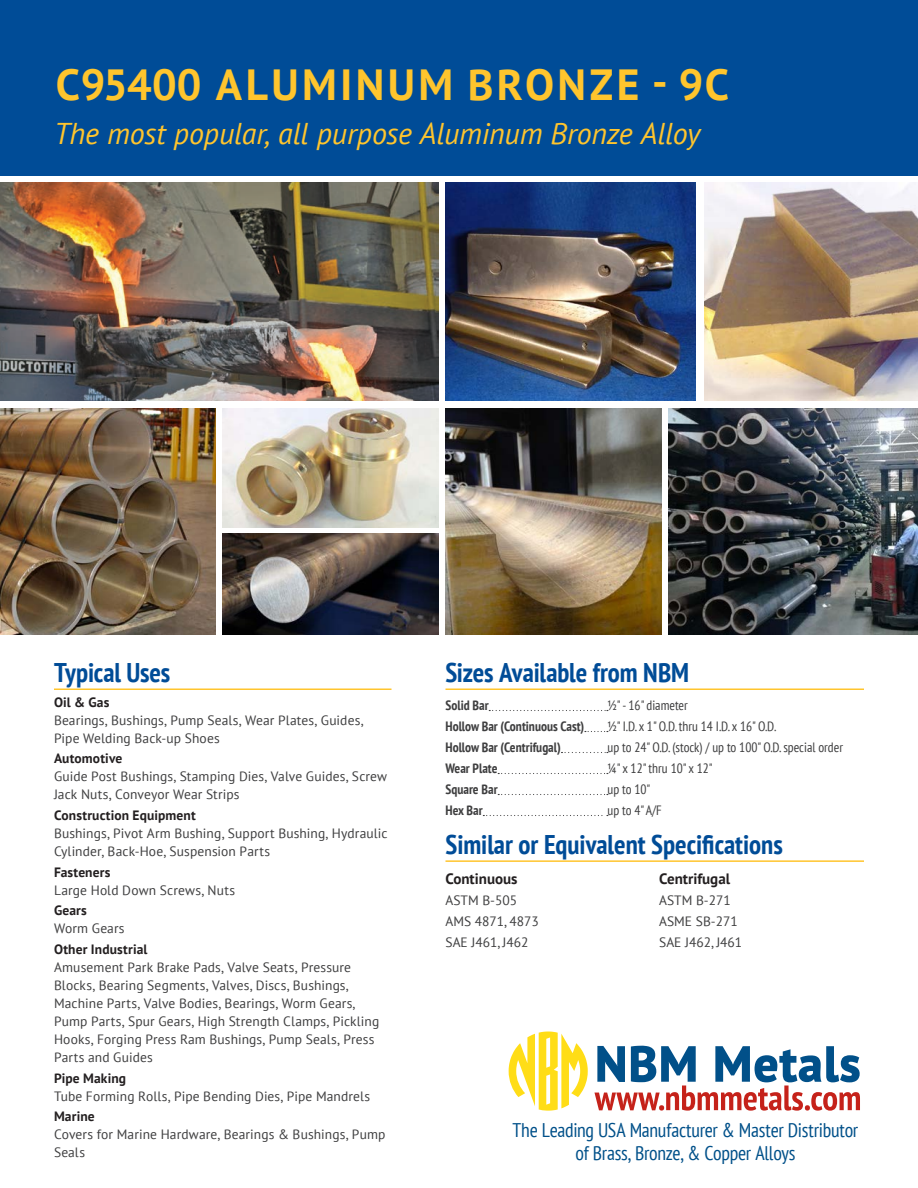
<style>
.page{position:relative;width:918px;height:1188px;background:#fff}
.page>*{position:absolute;margin:0;border:0;box-sizing:border-box;transform-origin:0 0}
.Alloy_Name{font:700 43.5px "PT Sans";letter-spacing:.075em;color:#ffc52d}
.Alloy_Subhead{font:italic 30px "PT Sans";letter-spacing:-.005em;color:#ffc52d}
.Subhead_with_rule{font:700 condensed 27px "PT Sans";color:#004c97}
.Subhead_with_rule_1s{font:700 condensed 27px "PT Sans";letter-spacing:-.005em;color:#004c97}
.t1{font:condensed 19.8px/23px "PT Sans";letter-spacing:-.015em;color:#015089;text-align:center}
.sub_head_2{font:700 15px "PT Sans";color:#231f20}
.Body{font:13.5px/18px "PT Sans";letter-spacing:.01em;color:#3e3e3f}
.Body-2{font:condensed 13.5px "PT Sans";color:#3e3e3f}
.sub_head_2-2{font:700 13.5px "PT Sans";letter-spacing:.01em;color:#231f20}
.Body-3{font:700 condensed 13.5px "PT Sans";color:#3e3e3f}
</style>
<div class="page">
<div style="left:0;top:0;width:918px;height:176px;background:#004c97"></div>
<img style="left:0;top:182px;width:439px;height:219px">
<img style="left:0;top:408px;width:216px;height:227px">
<img style="left:223px;top:534px;width:216px;height:101px">
<img style="left:223px;top:408px;width:216px;height:119px">
<img style="left:668px;top:408px;width:250px;height:227px">
<img style="left:446px;top:408px;width:216px;height:227px">
<img style="left:446px;top:182px;width:250px;height:219px">
<img style="left:704px;top:182px;width:214px;height:219px">
<hr style="left:54px;top:688px;width:338px;height:2px;background:#ffc52d">
<hr style="left:446px;top:688px;width:418px;height:2px;background:#ffc52d">
<svg style="left:489px;top:710px;width:119px;height:1px"></svg>
<svg style="left:585px;top:731px;width:23px;height:1px"></svg>
<svg style="left:561px;top:752px;width:47px;height:1px"></svg>
<svg style="left:498px;top:773px;width:110px;height:1px"></svg>
<svg style="left:498px;top:794px;width:110px;height:1px"></svg>
<svg style="left:483px;top:815px;width:125px;height:1px"></svg>
<hr style="left:446px;top:860px;width:418px;height:2px;background:#ffc52d">
<svg style="left:594px;top:1046px;width:266px;height:65px"></svg>
<svg style="left:509px;top:1032px;width:79px;height:79px"></svg>
<p class="Alloy_Name" style="left:56px;top:56px;width:675px">C95400 ALUMINUM BRONZE - 9C</p>
<p class="Alloy_Subhead" style="left:54px;top:114px;width:648px">The most popular, all purpose Aluminum Bronze Alloy</p>
<p class="Subhead_with_rule_1s" style="left:54px;top:654px;width:118px">Typical Uses</p>
<p class="sub_head_2-2" style="left:54px;top:693px;width:57px">Oil &amp; Gas</p>
<p class="Body" style="left:54px;top:710px;width:311px">Bearings, Bushings, Pump Seals, Wear Plates, Guides,<br>Pipe Welding Back-up Shoes</p>
<p class="sub_head_2-2" style="left:54px;top:749px;width:70px">Automotive</p>
<p class="Body" style="left:54px;top:767px;width:335px">Guide Post Bushings, Stamping Dies, Valve Guides, Screw<br>Jack Nuts, Conveyor Wear Strips</p>
<p class="sub_head_2-2" style="left:54px;top:806px;width:143px">Construction Equipment</p>
<p class="Body" style="left:54px;top:824px;width:335px">Bushings, Pivot Arm Bushing, Support Bushing, Hydraulic<br>Cylinder, Back-Hoe, Suspension Parts</p>
<p class="sub_head_2-2" style="left:54px;top:863px;width:58px">Fasteners</p>
<p class="Body" style="left:54px;top:881px;width:183px">Large Hold Down Screws, Nuts</p>
<p class="sub_head_2-2" style="left:54px;top:902px;width:34px">Gears</p>
<p class="Body" style="left:54px;top:919px;width:72px">Worm Gears</p>
<p class="sub_head_2-2" style="left:54px;top:940px;width:95px">Other Industrial</p>
<p class="Body" style="left:54px;top:958px;width:327px">Amusement Park Brake Pads, Valve Seats, Pressure Blocks, Bearing Segments, Valves, Discs, Bushings, Machine Parts, Valve Bodies, Bearings, Worm Gears, Pump Parts, Spur Gears, High Strength Clamps, Pickling Hooks, Forging Press Ram Bushings, Pump Seals, Press Parts and Guides</p>
<p class="sub_head_2-2" style="left:54px;top:1069px;width:74px">Pipe Making</p>
<p class="Body" style="left:54px;top:1087px;width:318px">Tube Forming Rolls, Pipe Bending Dies, Pipe Mandrels</p>
<p class="sub_head_2-2" style="left:54px;top:1108px;width:42px">Marine</p>
<p class="Body" style="left:54px;top:1125px;width:333px">Covers for Marine Hardware, Bearings &amp; Bushings, Pump<br>Seals</p>
<p class="Subhead_with_rule_1s" style="left:446px;top:654px;width:245px">Sizes Available from NBM</p>
<p class="Body-3" style="left:446px;top:696px;width:45px">Solid Bar</p>
<p class="Body-2" style="left:608px;top:696px;width:82px">1/2" - 16" diameter</p>
<p class="Body-3" style="left:446px;top:717px;width:140px">Hollow Bar (Continuous Cast)</p>
<p class="Body-2" style="left:608px;top:717px;width:170px">1/2" I.D. x 1" O.D. thru 14 I.D. x 16" O.D.</p>
<p class="Body-3" style="left:446px;top:738px;width:117px">Hollow Bar (Centrifugal)</p>
<p class="Body-2" style="left:608px;top:738px;width:237px">up to 24" O.D. (stock) / up to 100" O.D. special order</p>
<p class="Body-3" style="left:446px;top:759px;width:54px">Wear Plate</p>
<p class="Body-2" style="left:608px;top:759px;width:107px">1/4" x 12" thru 10" x 12"</p>
<p class="Body-3" style="left:446px;top:780px;width:54px">Square Bar</p>
<p class="Body-2" style="left:608px;top:780px;width:44px">up to 10"</p>
<p class="Body-3" style="left:446px;top:801px;width:39px">Hex Bar</p>
<p class="Body-2" style="left:608px;top:801px;width:56px">up to 4" A/F</p>
<p class="Subhead_with_rule" style="left:446px;top:826px;width:339px">Similar or Equivalent Specifications</p>
<p class="sub_head_2" style="left:446px;top:869px;width:74px">Continuous</p>
<p class="Body" style="left:446px;top:891px;width:73px">ASTM B-505</p>
<p class="Body" style="left:446px;top:912px;width:95px">AMS 4871, 4873</p>
<p class="Body" style="left:446px;top:933px;width:85px">SAE J461, J462</p>
<p class="sub_head_2" style="left:659px;top:869px;width:72px">Centrifugal</p>
<p class="Body" style="left:659px;top:891px;width:73px">ASTM B-271</p>
<p class="Body" style="left:659px;top:912px;width:80px">ASME SB-271</p>
<p class="Body" style="left:659px;top:933px;width:85px">SAE J462, J461</p>
<p class="t1" style="left:513px;top:1119px;width:347px">The Leading USA Manufacturer &amp; Master Distributor of Brass, Bronze, &amp; Copper Alloys</p>
</div>
